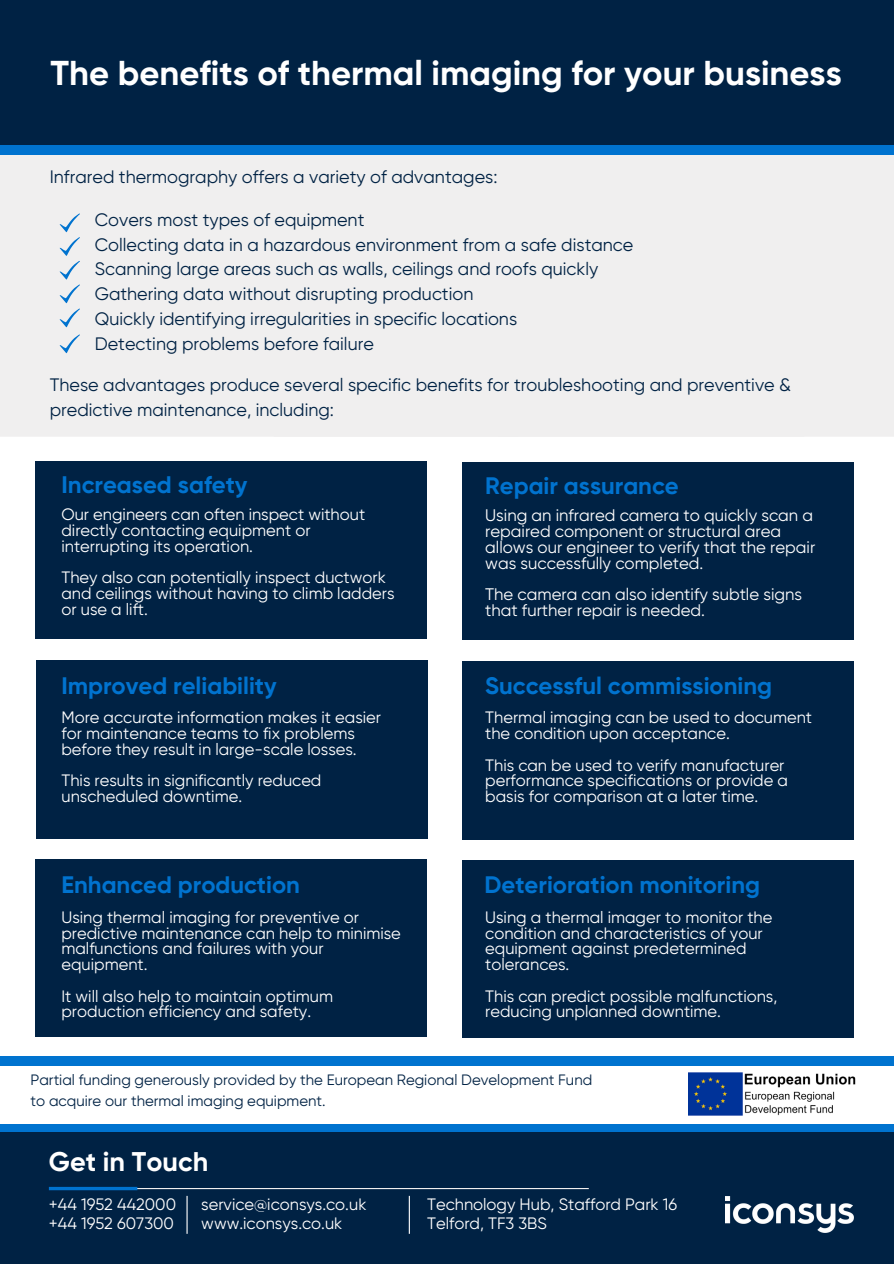
<style>
.page{position:relative;width:894px;height:1264px;background:#fff}
.page>*{position:absolute;margin:0;border:0;box-sizing:border-box;transform-origin:0 0}
.t1{font:700 34.5px "Gilroy";color:#fff}
.t2{font:700 27px "Gilroy";color:#fff}
.t3{font:700 23.85px "Gilroy";color:#0073cf}
.t4{font:18px/24.8px "Gilroy";color:#024}
.t5{font:16.8px/15.8px "Gilroy";color:#fff}
.t6{font:16.5px/15.8px "Gilroy";color:#fff}
.t7{font:15px "Gilroy";color:#024}
</style>
<div class="page">
<div style="left:0;top:0;width:893px;height:150px;background:#024"></div>
<div style="left:0;top:1131px;width:893px;height:132px;background:#024"></div>
<div style="left:0;top:1124px;width:893px;height:8px;background:#0073cf"></div>
<hr style="left:51px;top:1187px;width:537px;height:2px;background:#f0efef">
<svg style="left:49px;top:1186px;width:88px;height:4px"></svg>
<hr style="left:186px;top:1195px;width:1px;height:38px;background:#fff">
<hr style="left:408px;top:1195px;width:2px;height:38px;background:#fff">
<img style="left:725px;top:1196px;width:128px;height:36px">
<div style="left:0;top:155px;width:273px;height:281px;background:#f0efef"></div>
<div style="left:273px;top:155px;width:225px;height:281px;background:#f0efef"></div>
<div style="left:498px;top:155px;width:395px;height:281px;background:#f0efef"></div>
<svg style="left:59px;top:213px;width:21px;height:114px"></svg>
<svg style="left:59px;top:334px;width:21px;height:19px"></svg>
<div style="left:0;top:146px;width:893px;height:9px;background:#0073cf"></div>
<img style="left:688px;top:1072px;width:168px;height:43px">
<div style="left:0;top:1056px;width:893px;height:9px;background:#0073cf"></div>
<div style="left:36px;top:461px;width:391px;height:177px;background:#024"></div>
<div style="left:36px;top:660px;width:391px;height:178px;background:#024"></div>
<div style="left:36px;top:859px;width:391px;height:177px;background:#024"></div>
<div style="left:462px;top:462px;width:391px;height:178px;background:#024"></div>
<div style="left:462px;top:661px;width:391px;height:178px;background:#024"></div>
<div style="left:462px;top:860px;width:391px;height:178px;background:#024"></div>
<p class="t1" style="left:51px;top:52px;width:792px">The benefits of thermal imaging for your business</p>
<p class="t4" style="left:50px;top:164px;width:449px">Infrared thermography offers a variety of advantages:</p>
<h4 class="t4" style="left:95px;top:207px;width:540px">Covers most types of equipment<br>Collecting data in a hazardous environment from a safe distance Scanning large areas such as walls, ceilings and roofs quickly Gathering data without disrupting production<br>Quickly identifying irregularities in specific locations<br>Detecting problems before failure</h4>
<h4 class="t4" style="left:50px;top:373px;width:742px">These advantages produce several specific benefits for troubleshooting and preventive &amp; predictive maintenance, including:</h4>
<h3 class="t3" style="left:61px;top:470px;width:187px">Increased safety</h3>
<h4 class="t6" style="left:61px;top:506px;width:305px">Our engineers can often inspect without directly contacting equipment or interrupting its operation.</h4>
<h4 class="t6" style="left:61px;top:569px;width:334px">They also can potentially inspect ductwork and ceilings without having to climb ladders or use a lift.</h4>
<h3 class="t3" style="left:61px;top:671px;width:217px">Improved reliability</h3>
<h4 class="t6" style="left:61px;top:710px;width:321px">More accurate information makes it easier for maintenance teams to fix problems before they result in large-scale losses.</h4>
<h4 class="t6" style="left:61px;top:773px;width:261px">This results in significantly reduced unscheduled downtime.</h4>
<h4 class="t3" style="left:61px;top:870px;width:240px">Enhanced production</h4>
<h3 class="t6" style="left:61px;top:909px;width:341px">Using thermal imaging for preventive or predictive maintenance can help to minimise malfunctions and failures with your equipment.</h3>
<h4 class="t6" style="left:61px;top:988px;width:273px">It will also help to maintain optimum production efficiency and safety.</h4>
<h3 class="t3" style="left:485px;top:471px;width:195px">Repair assurance</h3>
<h4 class="t5" style="left:485px;top:507px;width:331px">Using an infrared camera to quickly scan a repaired component or structural area allows our engineer to verify that the repair was successfully completed.</h4>
<h4 class="t5" style="left:485px;top:586px;width:318px">The camera can also identify subtle signs that further repair is needed.</h4>
<h3 class="t3" style="left:485px;top:671px;width:288px">Successful commissioning</h3>
<h4 class="t6" style="left:485px;top:710px;width:328px">Thermal imaging can be used to document the condition upon acceptance.</h4>
<h4 class="t6" style="left:485px;top:757px;width:304px">This can be used to verify manufacturer performance specifications or provide a basis for comparison at a later time.</h4>
<h3 class="t3" style="left:484px;top:870px;width:277px">Deterioration monitoring</h3>
<h4 class="t6" style="left:485px;top:909px;width:288px">Using a thermal imager to monitor the condition and characteristics of your equipment against predetermined tolerances.</h4>
<h4 class="t6" style="left:485px;top:988px;width:293px">This can predict possible malfunctions, reducing unplanned downtime.</h4>
<p class="t7" style="left:31px;top:1071px;width:563px">Partial funding generously provided by the European Regional Development Fund</p>
<p class="t7" style="left:31px;top:1091px;width:296px">to acquire our thermal imaging equipment.</p>
<p class="t2" style="left:49px;top:1145px;width:161px">Get in Touch</p>
<h1 class="t6" style="left:49px;top:1196px;width:129px">+44 1952 442000</h1>
<p class="t6" style="left:201px;top:1196px;width:167px">service@iconsys.co.uk</p>
<p class="t6" style="left:49px;top:1215px;width:126px">+44 1952 607300</p>
<p class="t6" style="left:427px;top:1196px;width:251px">Technology Hub, Stafford Park 16</p>
<p class="t6" style="left:201px;top:1215px;width:142px">www.iconsys.co.uk</p>
<p class="t6" style="left:427px;top:1215px;width:121px">Telford, TF3 3BS</p>
</div>
